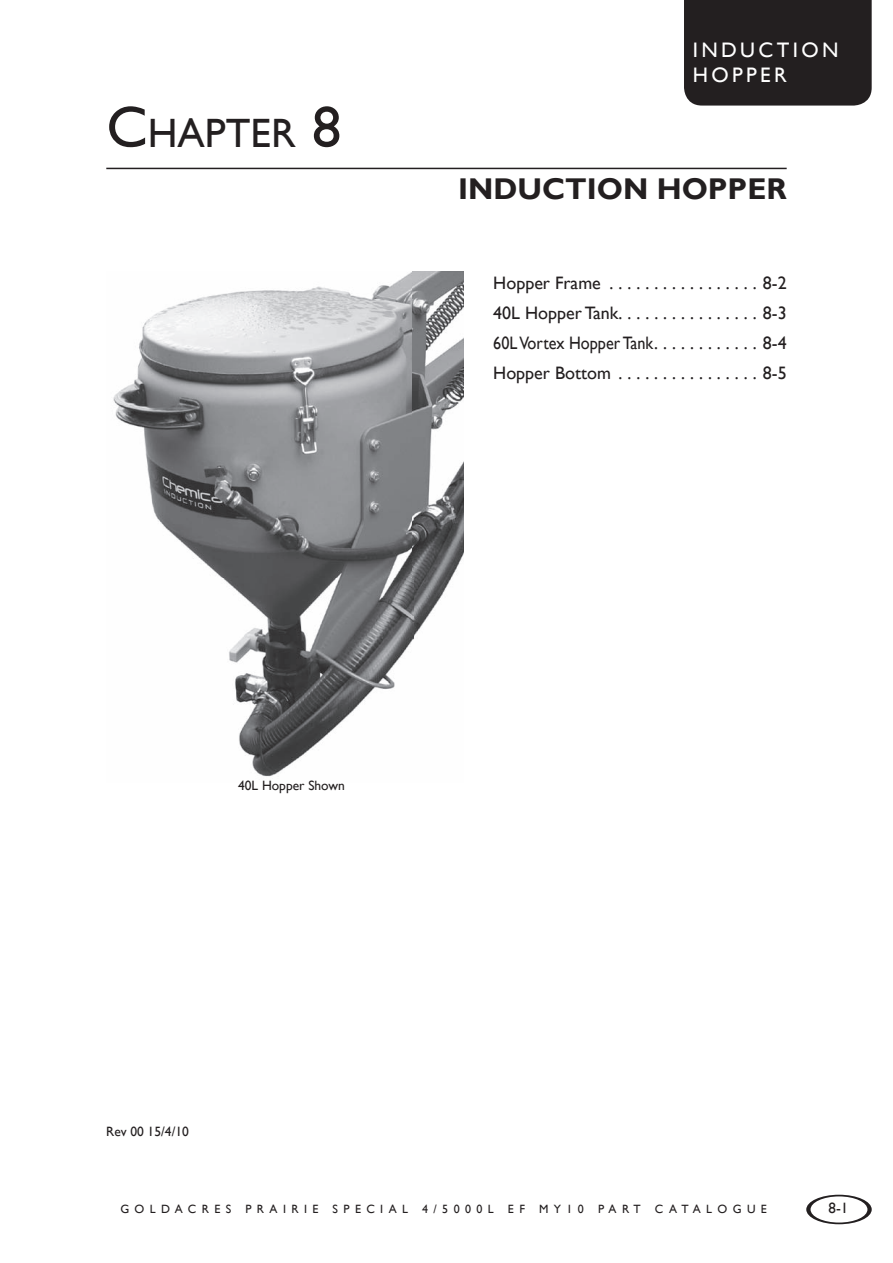
<style>
.page{position:relative;width:893px;height:1263px;background:#fff}
.page>*{position:absolute;margin:0;border:0;box-sizing:border-box;transform-origin:0 0}
.t1{font:40.95px "Gill Sans";color:#231f20}
.t2{font:700 30px "Gill Sans";color:#231f20}
.t3{font:21px/25.2px "Gill Sans";letter-spacing:.16em;color:#fff}
.t4{font:18px/30px "Gill Sans";color:#231f20;text-align:justify}
.t5{font:15px "Gill Sans";color:#231f20}
.t6{font:13.5px "Gill Sans";color:#231f20}
.t7{font:12px "Gill Sans";letter-spacing:.45em;color:#231f20}
.s1{font-size:58.5px}
</style>
<div class="page">
<svg style="left:806px;top:1195px;width:66px;height:29px"></svg>
<div style="left:810px;top:1196px;width:57px;height:26px;background:#fff;border-radius:50%"></div>
<div style="left:684px;top:0;width:188px;height:106px;background:#231f20"></div>
<hr style="left:106px;top:168px;width:681px;height:1px;background:#231f20">
<img style="left:113px;top:271px;width:350px;height:506px">
<h1 class="t1" style="left:106px;top:109px;width:236px"><span class="s1">C</span>HAPTER <span class="s1">8</span></h1>
<p class="t3" style="left:693px;top:38px;width:147px">INDUCTION<br>HOPPER</p>
<h2 class="t2" style="left:458px;top:171px;width:330px">INDUCTION HOPPER</h2>
<p class="t4" style="left:493px;top:268px;width:295px">Hopper Frame . . . . . . . . . . . . . . . . . 8-2<br>40L Hopper Tank. . . . . . . . . . . . . . . . 8-3<br>60L Vortex Hopper Tank . . . . . . . . . . . . 8-4<br>Hopper Bottom . . . . . . . . . . . . . . . . 8-5</p>
<p class="t6" style="left:238px;top:777px;width:108px">40L Hopper Shown</p>
<p class="t6" style="left:106px;top:1124px;width:84px">Rev 00 15/4/10</p>
<p class="t7" style="left:120px;top:1202px;width:648px">GOLDACRES PRAIRIE SPECIAL 4/5000L EF MY10 PART CATALOGUE</p>
<p class="t5" style="left:828px;top:1199px;width:21px">8-1</p>
</div>
